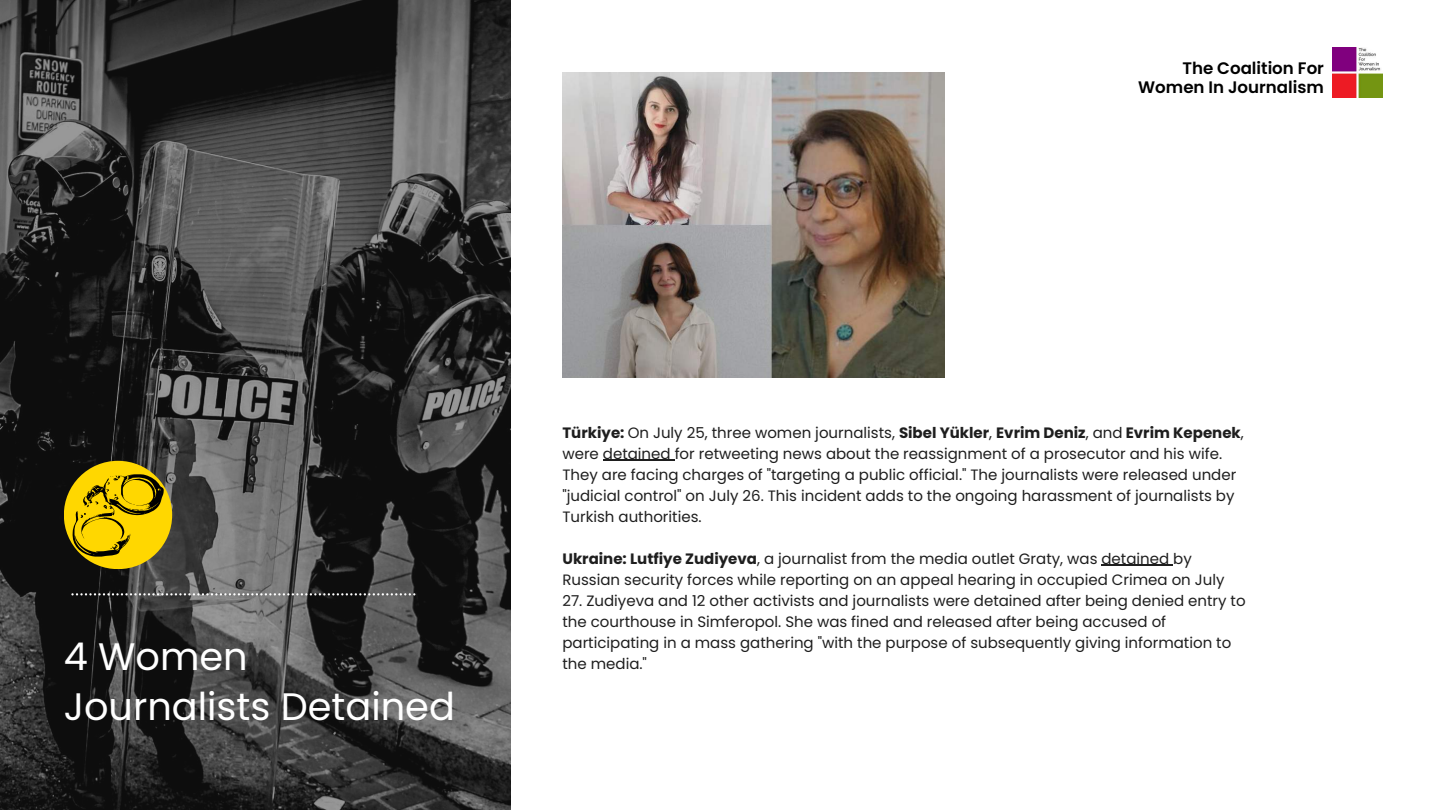
<style>
.page{position:relative;width:1440px;height:810px;background:#fff}
.page>*{position:absolute;margin:0;border:0;box-sizing:border-box;transform-origin:0 0}
.t1{font:38.3px "Poppins";color:#fff}
.t2{font:600 16.7px/19.5px "Poppins";color:#000;text-align:right}
.t3{font:15px/21px "Poppins";color:#1e1e1e}
.s1{font-weight:700}
</style>
<div class="page">
<img style="left:0;top:1px;width:511px;height:808px">
<div style="left:64px;top:461px;width:108px;height:108px;background:#ffd700;border-radius:50%"></div>
<svg style="left:71px;top:593px;width:344px;height:2px"></svg>
<img style="left:1332px;top:48px;width:51px;height:50px">
<svg style="left:72px;top:474px;width:92px;height:83px"></svg>
<img style="left:562px;top:73px;width:383px;height:305px">
<hr style="left:603px;top:460px;width:72px;height:1px;background:#1e1e1e">
<hr style="left:1102px;top:565px;width:71px;height:1px;background:#1e1e1e">
<p class="t2" style="left:1138px;top:58px;width:187px">The Coalition For<br>Women In Journalism</p>
<h1 class="t1" style="left:64px;top:630px;width:185px">4 Women</h1>
<h1 class="t1" style="left:64px;top:679px;width:393px">Journalists Detained</h1>
<p class="t3" style="left:562px;top:422px;width:683px"><span class="s1">Türkiye:</span> On July 25, three women journalists, <span class="s1">Sibel Yükler</span>, <span class="s1">Evrim Deniz</span>, and <span class="s1">Evrim Kepenek</span>, were detained for retweeting news about the reassignment of a prosecutor and his wife.<br>They are facing charges of "targeting a public official." The journalists were released under "judicial control" on July 26. This incident adds to the ongoing harassment of journalists by Turkish authorities.</p>
<p class="t3" style="left:562px;top:548px;width:664px"><span class="s1">Ukraine: Lutfiye Zudiyeva</span>, a journalist from the media outlet Graty, was detained by<br>Russian security forces while reporting on an appeal hearing in occupied Crimea on July</p>
<p class="t3" style="left:562px;top:590px;width:685px">27. Zudiyeva and 12 other activists and journalists were detained after being denied entry to the courthouse in Simferopol. She was fined and released after being accused of participating in a mass gathering "with the purpose of subsequently giving information to</p>
<p class="t3" style="left:562px;top:653px;width:86px">the media."</p>
</div>
